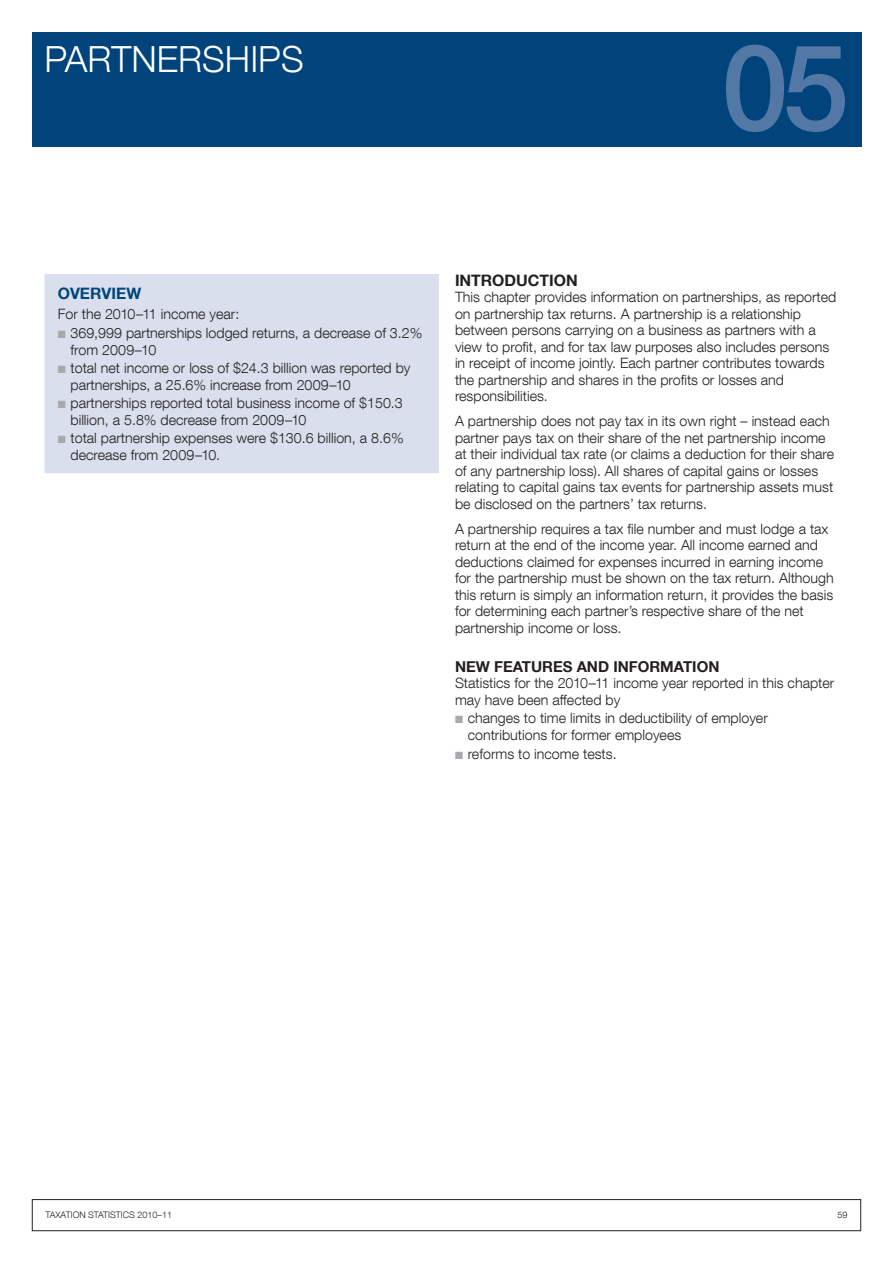
<style>
.page{position:relative;width:893px;height:1263px;background:#fff}
.page>*{position:absolute;margin:0;border:0;box-sizing:border-box;transform-origin:0 0}
.Chapter_number_small{font:500 120px "Helvetica Neue LT Com";color:#5378a6}
.Chapter_title_small{font:300 36px "Helvetica Neue LT Com";color:#fff}
.Subhead_1{font:700 15.75px "Helvetica Neue LT Com";color:#231f20}
.Subhead_1_Overview{font:700 15.75px "Helvetica Neue LT Com";color:#00447b}
.Subhead_1-2{font:700 15px "Helvetica Neue LT Com";color:#231f20}
.Body{font:300 14.25px/16.5px "Helvetica Neue LT Com";color:#231f20}
.Bullet_1{font:300 14.25px/16.5px "Helvetica Neue LT Com";color:#231f20}
.t1{font:300 9px "Helvetica Neue LT Com";color:#231f20}
.s1{color:#a8a9ad}
</style>
<div class="page">
<div style="left:32px;top:1199px;width:829px;height:32px;border:1px solid #231f20"></div>
<div style="left:32px;top:32px;width:829px;height:115px;background:#00447b"></div>
<div style="left:45px;top:275px;width:393px;height:198px;background:#d9dfec"></div>
<hr style="left:45px;top:274px;width:394px;height:1px;background:#d9dfec">
<hr style="left:438px;top:275px;width:1px;height:197px;background:#d9dfec">
<hr style="left:45px;top:472px;width:394px;height:1px;background:#d9dfec">
<p class="Chapter_title_small" style="left:45px;top:38px;width:258px">PARTNERSHIPS</p>
<p class="Chapter_number_small" style="left:722px;top:15px;width:129px">05</p>
<p class="Subhead_1_Overview" style="left:58px;top:283px;width:85px">OVERVIEW</p>
<p class="Body" style="left:58px;top:306px;width:183px">For the 2010–11 income year:</p>
<p class="Bullet_1" style="left:71px;top:324px;width:353px;text-indent:-13px"><span class="s1">■</span> 369,999 partnerships lodged returns, a decrease of 3.2% from 2009–10</p>
<p class="Bullet_1" style="left:71px;top:360px;width:341px;text-indent:-13px"><span class="s1">■</span> total net income or loss of $24.3 billion was reported by partnerships, a 25.6% increase from 2009–10</p>
<p class="Bullet_1" style="left:71px;top:395px;width:334px;text-indent:-13px"><span class="s1">■</span> partnerships reported total business income of $150.3 billion, a 5.8% decrease from 2009–10</p>
<p class="Bullet_1" style="left:71px;top:430px;width:335px;text-indent:-13px"><span class="s1">■</span> total partnership expenses were $130.6 billion, a 8.6% decrease from 2009–10.</p>
<p class="Subhead_1" style="left:455px;top:270px;width:124px">INTRODUCTION</p>
<p class="Body" style="left:455px;top:288px;width:383px">This chapter provides information on partnerships, as reported on partnership tax returns. A partnership is a relationship between persons carrying on a business as partners with a view to profit, and for tax law purposes also includes persons in receipt of income jointly. Each partner contributes towards the partnership and shares in the profits or losses and responsibilities.</p>
<p class="Body" style="left:455px;top:412px;width:381px">A partnership does not pay tax in its own right – instead each partner pays tax on their share of the net partnership income at their individual tax rate (or claims a deduction for their share of any partnership loss). All shares of capital gains or losses relating to capital gains tax events for partnership assets must be disclosed on the partners’ tax returns.</p>
<p class="Body" style="left:455px;top:520px;width:380px">A partnership requires a tax file number and must lodge a tax return at the end of the income year. All income earned and deductions claimed for expenses incurred in earning income for the partnership must be shown on the tax return. Although this return is simply an information return, it provides the basis for determining each partner’s respective share of the net partnership income or loss.</p>
<p class="Subhead_1-2" style="left:455px;top:657px;width:266px">NEW FEATURES AND INFORMATION</p>
<p class="Body" style="left:455px;top:675px;width:381px">Statistics for the 2010–11 income year reported in this chapter may have been affected by</p>
<p class="Bullet_1" style="left:468px;top:710px;width:302px;text-indent:-13px"><span class="s1">■</span> changes to time limits in deductibility of employer contributions for former employees</p>
<p class="Bullet_1" style="left:455px;top:745px;width:163px"><span class="s1">■</span> reforms to income tests.</p>
<p class="t1" style="left:45px;top:1210px;width:128px">Taxatio n statistics 2010–11</p>
<p class="t1" style="left:838px;top:1210px;width:12px">59</p>
</div>
